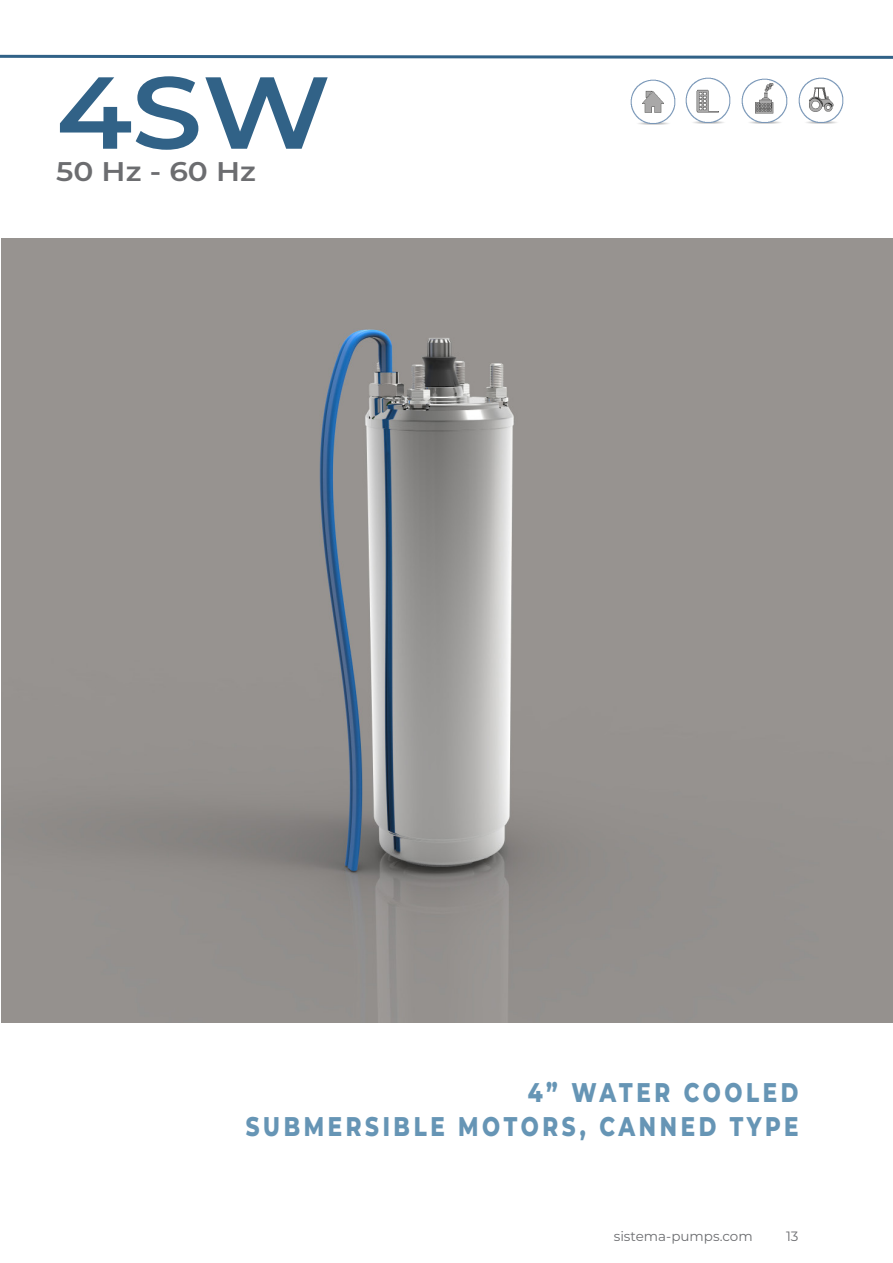
<style>
.page{position:relative;width:893px;height:1263px;background:#fff}
.page>*{position:absolute;margin:0;border:0;box-sizing:border-box;transform-origin:0 0}
.t1{font:600 102px "Montserrat";color:#316287;scale:1.1 1}
.t2{font:800 27px "Montserrat";letter-spacing:.17em;color:#6695b5;scale:.79 1}
.t3{font:600 27px "Montserrat";color:#6c6d70;scale:1.1 1}
.t4{font:13.5px "Montserrat";color:#6c6d70}
</style>
<div class="page">
<svg style="left:0;top:54px;width:893px;height:5px"></svg>
<img style="left:1px;top:238px;width:892px;height:784px">
<img style="left:631px;top:79px;width:45px;height:46px">
<img style="left:685px;top:78px;width:46px;height:45px">
<img style="left:742px;top:78px;width:45px;height:46px">
<img style="left:798px;top:78px;width:45px;height:45px">
<p class="t1" style="left:56px;top:40px;width:251px">4SW</p>
<p class="t3" style="left:56px;top:152px;width:183px">50 Hz - 60 Hz</p>
<p class="t2" style="left:528px;top:1072px;width:344px">4” WATER COOLED</p>
<p class="t2" style="left:246px;top:1106px;width:701px">SUBMERSIBLE MOTORS, CANNED TYPE</p>
<p class="t4" style="left:614px;top:1227px;width:140px">sistema-pumps.com</p>
<p class="t4" style="left:786px;top:1227px;width:14px">13</p>
</div>
